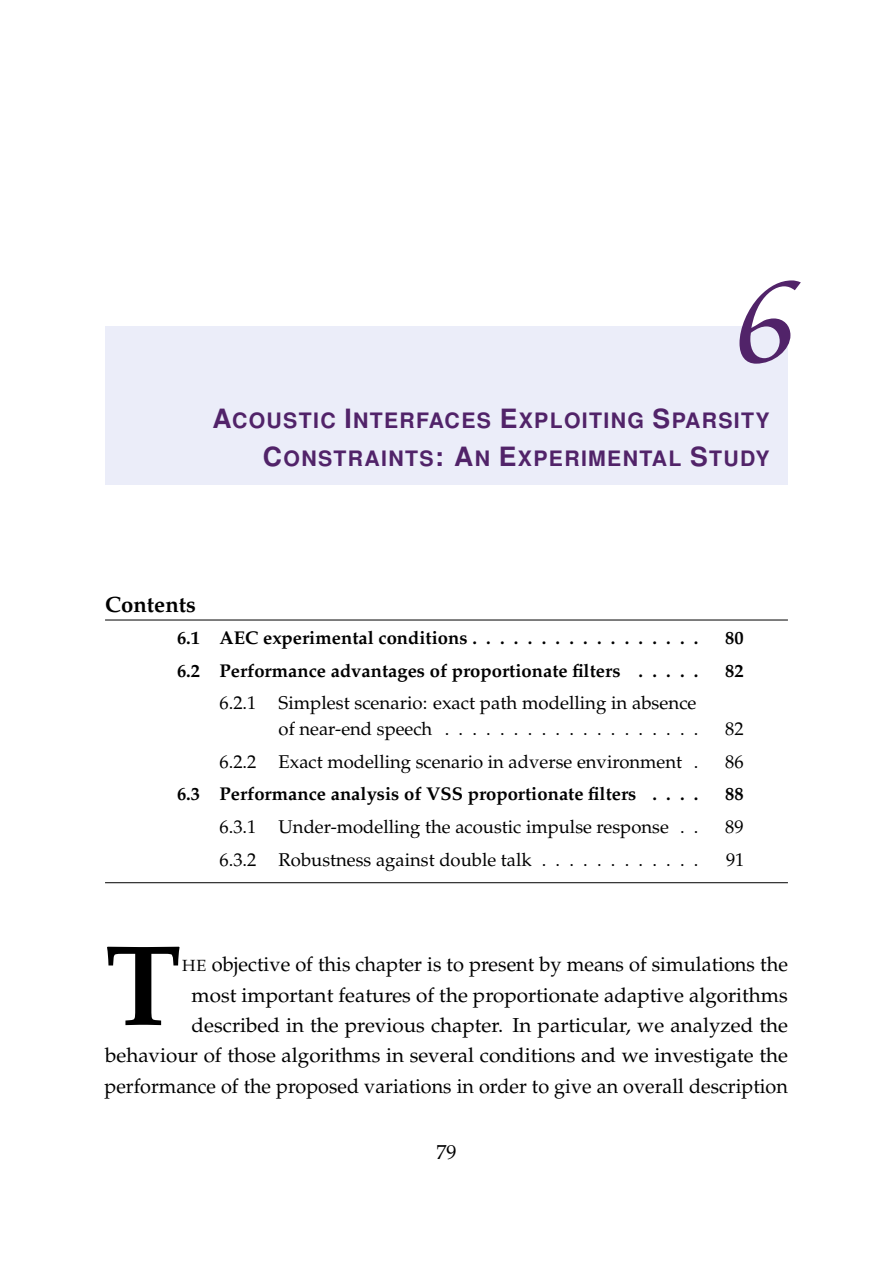
<style>
.page{position:relative;width:893px;height:1263px;background:#fff}
.page>*{position:absolute;margin:0;border:0;box-sizing:border-box;transform-origin:0 0}
.t1{font:italic 500 140.25px "URW Chancery L";color:#512369}
.t2{font:700 114.6px "URW Palladio L";color:#000}
.t3{font:700 22.2px "URW Palladio L";color:#000}
.t4{font:700 21.3px/38.2px "Nimbus San L";letter-spacing:.06em;color:#512369;text-align:right}
.t5{font:20.25px/30.5px "URW Palladio L Roma";color:#000;text-align:right}
.t6{font:18.45px/25.5px "URW Palladio L Roma";color:#000;text-align:right}
.t7{font:700 18.45px "URW Palladio L";color:#000}
.s1{font-size:26.55px}
.s2{font-size:16.2px}
</style>
<div class="page">
<div style="left:105px;top:326px;width:683px;height:73px;background:#ebedf9"></div>
<div style="left:105px;top:390px;width:683px;height:95px;background:#ebedf9"></div>
<hr style="left:105px;top:620px;width:683px;height:1px;background:#000">
<hr style="left:105px;top:882px;width:683px;height:1px;background:#000">
<h1 class="t1" style="left:726px;top:234px;width:63px">6</h1>
<p class="t4" style="left:213px;top:402px;width:559px"><span class="s1">A</span>COUSTIC <span class="s1">I</span>NTERFACES <span class="s1">E</span>XPLOITING <span class="s1">S</span>PARSITY<br><span class="s1">C</span>ONSTRAINTS<span class="s1">: A</span>N <span class="s1">E</span>XPERIMENTAL <span class="s1">S</span>TUDY</p>
<p class="t3" style="left:105px;top:591px;width:93px">Contents</p>
<p class="t7" style="left:177px;top:626px;width:523px">6.1 AEC experimental conditions . . . . . . . . . . . . . . . . .</p>
<p class="t7" style="left:725px;top:626px;width:20px">80</p>
<p class="t7" style="left:177px;top:659px;width:523px">6.2 Performance advantages of proportionate filters . . . . .</p>
<p class="t7" style="left:725px;top:659px;width:20px">82</p>
<p class="t6" style="left:220px;top:690px;width:481px">6.2.1 Simplest scenario: exact path modelling in absence ofnear-endspeech ...................</p>
<p class="t6" style="left:725px;top:716px;width:20px">82</p>
<p class="t6" style="left:220px;top:749px;width:481px">6.2.2 Exact modelling scenario in adverse environment .</p>
<p class="t6" style="left:725px;top:749px;width:20px">86</p>
<p class="t7" style="left:177px;top:783px;width:523px">6.3 Performance analysis of VSS proportionate filters . . . .</p>
<p class="t7" style="left:725px;top:783px;width:20px">88</p>
<p class="t6" style="left:220px;top:814px;width:481px">6.3.1 Under-modelling the acoustic impulse response . .</p>
<p class="t6" style="left:725px;top:814px;width:20px">89</p>
<p class="t6" style="left:220px;top:847px;width:481px">6.3.2 Robustness against double talk . . . . . . . . . . . .</p>
<p class="t6" style="left:726px;top:847px;width:20px">91</p>
<h2 class="t2" style="left:105px;top:918px;width:78px">T</h2>
<p class="t5" style="left:104px;top:949px;width:685px"><span class="s2">HE</span> objective of this chapter is to present by means of simulations the<br>most important features of the proportionate adaptive algorithms described in the previous chapter. In particular, we analyzed the behaviour of those algorithms in several conditions and we investigate the performance of the proposed variations in order to give an overall description</p>
<p class="t5" style="left:436px;top:1137px;width:22px">79</p>
</div>
